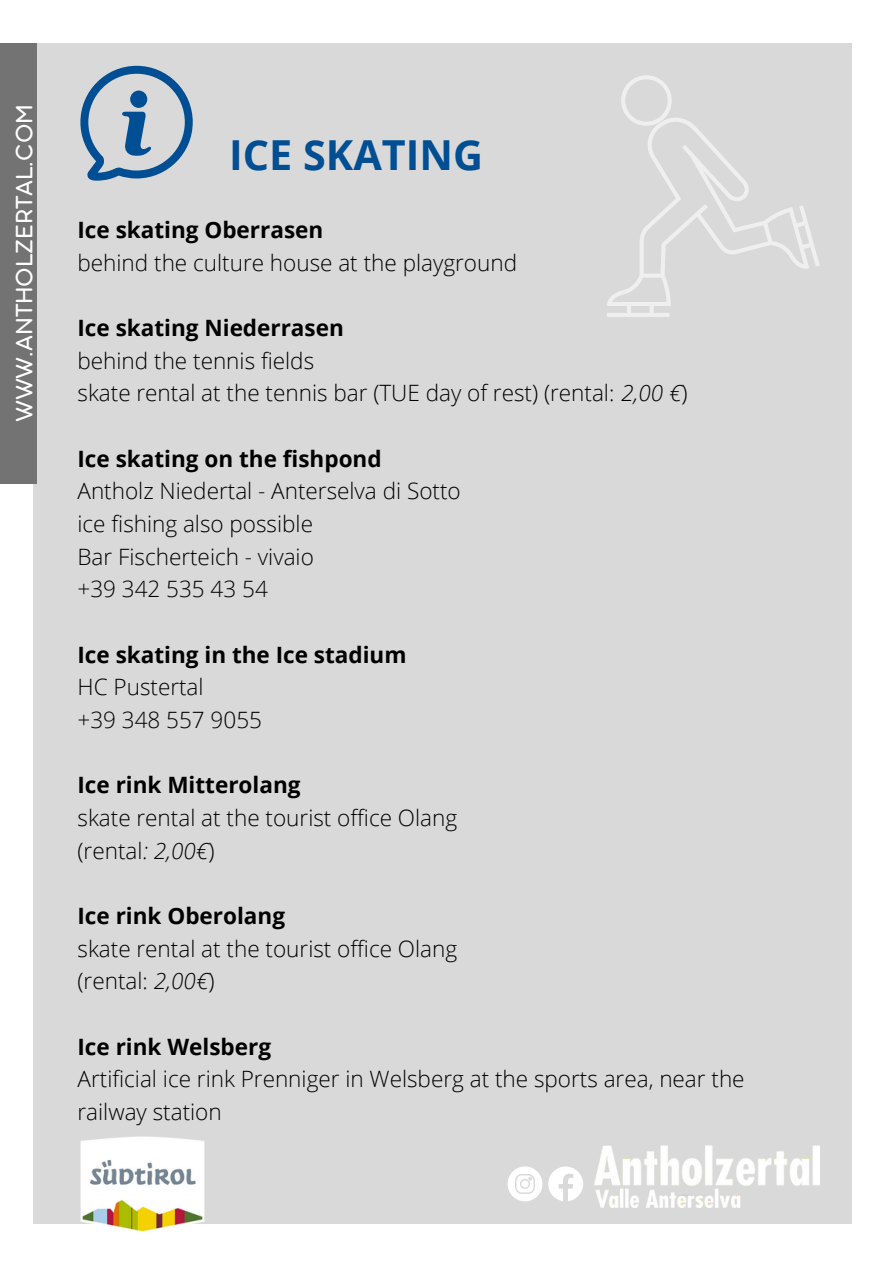
<style>
.page{position:relative;width:894px;height:1264px;background:#fff}
.page>*{position:absolute;margin:0;border:0;box-sizing:border-box;transform-origin:0 0}
.t1{font:700 41.4px "Open Sans";color:#004e93}
.t2{font:25.8px "Aristotelica Pro Tx";color:#fff}
.t3{font:300 22.5px/32.7px "Open Sans";color:#000}
.t4{font:700 22.5px "Open Sans";color:#000}
.s1{font-style:italic}
</style>
<div class="page">
<div style="left:33px;top:43px;width:817px;height:1180px;background:#d9d9d9"></div>
<img style="left:594px;top:1145px;width:224px;height:62px">
<img style="left:80px;top:1136px;width:124px;height:96px">
<svg style="left:80px;top:66px;width:113px;height:115px"></svg>
<svg style="left:548px;top:1166px;width:35px;height:35px"></svg>
<svg style="left:507px;top:1166px;width:35px;height:35px"></svg>
<div style="left:0;top:43px;width:37px;height:440px;background:#737373"></div>
<svg style="left:607px;top:75px;width:212px;height:242px"></svg>
<p class="t2" style="left:16px;top:422px;width:319px;rotate:-90deg">WWW.ANTHOLZERTAL.COM</p>
<p class="t1" style="left:229px;top:126px;width:255px">ICE SKATING</p>
<p class="t4" style="left:77px;top:214px;width:247px">Ice skating Oberrasen</p>
<p class="t3" style="left:77px;top:246px;width:441px">behind the culture house at the playground</p>
<p class="t4" style="left:77px;top:312px;width:268px">Ice skating Niederrasen</p>
<p class="t3" style="left:77px;top:344px;width:238px">behind the tennis fields</p>
<p class="t3" style="left:77px;top:376px;width:611px">skate rental at the tennis bar (TUE day of rest) (rental: <span class="s1">2,00 €</span>)</p>
<p class="t4" style="left:77px;top:443px;width:305px">Ice skating on the fishpond</p>
<p class="t3" style="left:77px;top:474px;width:384px">Antholz Niedertal - Anterselva di Sotto</p>
<p class="t3" style="left:77px;top:507px;width:237px">ice fishing also possible</p>
<p class="t3" style="left:77px;top:539px;width:238px">Bar Fischerteich - vivaio</p>
<p class="t3" style="left:77px;top:572px;width:192px">+39 342 535 43 54</p>
<p class="t4" style="left:77px;top:638px;width:330px">Ice skating in the Ice stadium</p>
<p class="t3" style="left:77px;top:670px;width:128px">HC Pustertal</p>
<p class="t3" style="left:77px;top:703px;width:186px">+39 348 557 9055</p>
<p class="t4" style="left:77px;top:769px;width:224px">Ice rink Mitterolang</p>
<p class="t3" style="left:77px;top:801px;width:381px">skate rental at the tourist office Olang</p>
<p class="t3" style="left:77px;top:833px;width:138px">(rental<span class="s1">: 2,00€</span>)</p>
<p class="t4" style="left:77px;top:900px;width:209px">Ice rink Oberolang</p>
<p class="t3" style="left:77px;top:931px;width:381px">skate rental at the tourist office Olang</p>
<p class="t3" style="left:77px;top:964px;width:138px">(rental: <span class="s1">2,00€</span>)</p>
<p class="t4" style="left:77px;top:1030px;width:195px">Ice rink Welsberg</p>
<p class="t3" style="left:77px;top:1062px;width:668px">Artificial ice rink Prenniger in Welsberg at the sports area, near the railway station</p>
</div>
